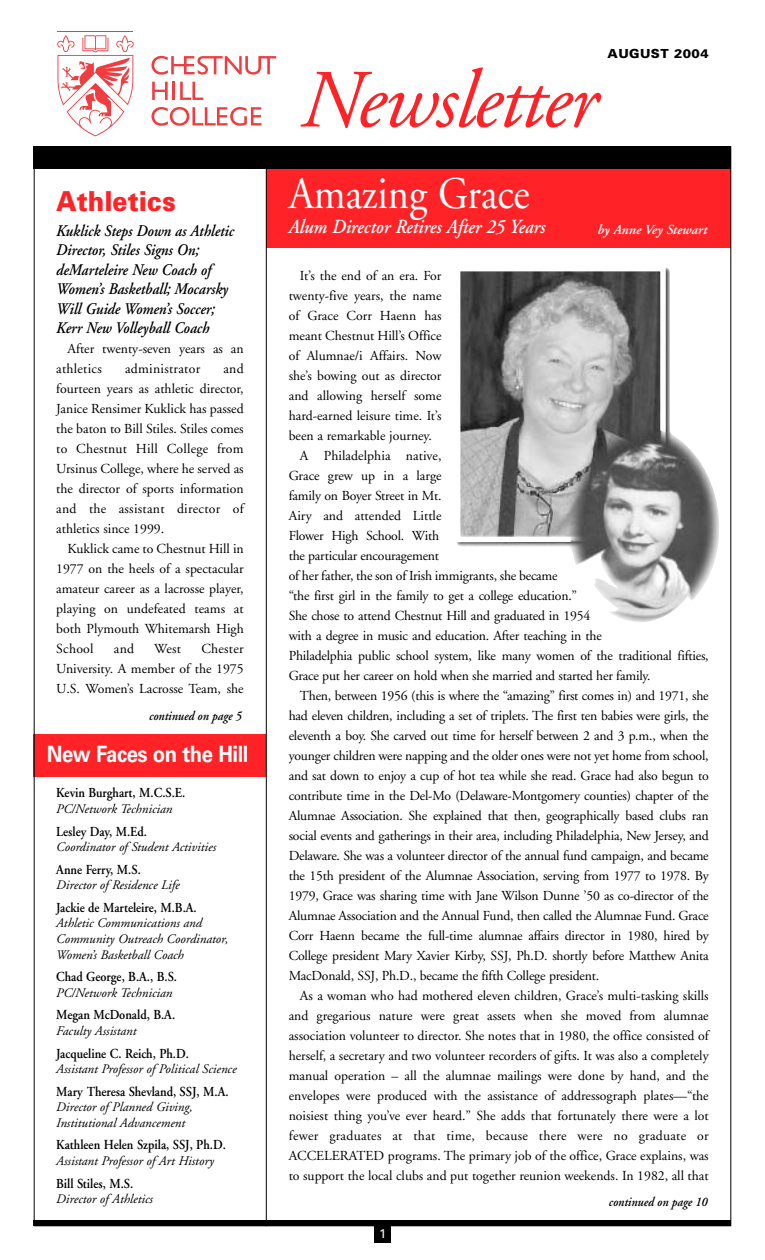
<style>
.page{position:relative;width:765px;height:1260px;background:#fff}
.page>*{position:absolute;margin:0;border:0;box-sizing:border-box;transform-origin:0 0}
.t1{font:italic 82.5px "Adobe Garamond";letter-spacing:-.025em;color:#ff2327}
.t2{font:45px "Adobe Garamond";color:#fff;scale:.9 1}
.t3{font:900 27.5px "Univers";color:#ff2327;scale:.9 1}
.t4{font:700 22.5px "Univers";letter-spacing:-.02em;color:#fff;scale:.9 1}
.t5{font:italic 600 20px "Adobe Garamond";color:#fff;scale:.9 1}
.t6{font:italic 600 16.25px/19.5px "Adobe Garamond";color:#000;scale:.9 1}
.t7{font:13.75px/20px "Adobe Garamond";letter-spacing:-.015em;color:#000;text-align:justify}
.t8{font:600 13.75px "Adobe Garamond";color:#000;scale:.9 1}
.t9{font:13.75px "Adobe Garamond";letter-spacing:.02em;color:#000}
.t10{font:13.75px "Adobe Garamond";letter-spacing:.005em;color:#000}
.t11{font:italic 600 13.75px "Adobe Garamond";color:#fff}
.t12{font:italic 13.12px/15.9px "Adobe Garamond";color:#000}
.t13{font:italic 600 13.12px "Adobe Garamond";color:#000;scale:.9 1}
.t14{font:900 12.5px "Univers";letter-spacing:.035em;color:#000}
.t15{font:12.5px "Univers";color:#fff}
</style>
<div class="page">
<div style="left:266px;top:169px;width:465px;height:79px;background:#ff2327"></div>
<div style="left:34px;top:734px;width:232px;height:43px;background:#ff2327"></div>
<div style="left:34px;top:146px;width:697px;height:23px;background:#000"></div>
<div style="left:374px;top:1226px;width:17px;height:17px;background:#000"></div>
<hr style="left:58px;top:31px;width:75px;height:1px;background:#ef3d42">
<svg style="left:58px;top:35px;width:76px;height:101px"></svg>
<svg style="left:152px;top:82px;width:51px;height:18px"></svg>
<svg style="left:151px;top:107px;width:111px;height:19px"></svg>
<svg style="left:151px;top:56px;width:125px;height:19px"></svg>
<div style="left:34px;top:1221px;width:697px;height:5px;background:#000"></div>
<img style="left:456px;top:268px;width:263px;height:354px">
<hr style="left:266px;top:169px;width:1px;height:1057px;background:#000">
<h3 class="t3" style="left:56px;top:191px;width:134px">Athletics</h3>
<p class="t6" style="left:56px;top:223px;width:199px">Kuklick Steps Down as Athletic<br>Director, Stiles Signs On; deMarteleire New Coach of<br>Women’s Basketball; Mocarsky<br>Will Guide Women’s Soccer;<br>Kerr New Volleyball Coach</p>
<p class="t7" style="left:56px;top:340px;width:189px;text-indent:11px">After twenty-seven years as an athletics</p>
<p class="t7" style="left:56px;top:360px;width:189px;text-indent:167px">and fourteen years as athletic director, Janice Rensimer Kuklick has passed the baton to Bill Stiles. Stiles comes to Chestnut Hill College from Ursinus College, where he served as the director of sports information and the assistant director of athletics since 1999.</p>
<p class="t7" style="left:56px;top:540px;width:189px;text-indent:11px">Kuklick came to Chestnut Hill in 1977 on the heels of a spectacular amateur career as a lacrosse player, playing on undefeated teams at both Plymouth Whitemarsh High School</p>
<p class="t9" style="left:125px;top:364px;width:77px">administrator</p>
<p class="t7" style="left:56px;top:640px;width:189px;text-indent:145px">Chester University. A member of the 1975<br>U.S. Women’s Lacrosse Team, she</p>
<p class="t7" style="left:114px;top:640px;width:22px">and</p>
<p class="t7" style="left:154px;top:640px;width:29px">West</p>
<p class="t13" style="left:149px;top:710px;width:105px">continued on page 5</p>
<h3 class="t4" style="left:47px;top:746px;width:226px">New Faces on the Hill</h3>
<p class="t8" style="left:56px;top:788px;width:145px">Kevin Burghart, M.C.S.E.</p>
<p class="t12" style="left:56px;top:802px;width:118px">PC/Network Technician</p>
<p class="t8" style="left:56px;top:826px;width:102px">Lesley Day, M.Ed.</p>
<p class="t12" style="left:56px;top:841px;width:161px">Coordinator of Student Activities</p>
<p class="t8" style="left:56px;top:864px;width:96px">Anne Ferry, M.S.</p>
<p class="t12" style="left:56px;top:879px;width:125px">Director of Residence Life</p>
<p class="t8" style="left:56px;top:902px;width:158px">Jackie de Marteleire, M.B.A.</p>
<p class="t12" style="left:56px;top:917px;width:174px">Athletic Communications and<br>Community Outreach Coordinator,<br>Women’s Basketball Coach</p>
<p class="t8" style="left:56px;top:972px;width:136px">Chad George, B.A., B.S.</p>
<p class="t12" style="left:56px;top:986px;width:118px">PC/Network Technician</p>
<p class="t8" style="left:56px;top:1010px;width:134px">Megan McDonald, B.A.</p>
<p class="t12" style="left:56px;top:1024px;width:82px">Faculty Assistant</p>
<p class="t8" style="left:56px;top:1048px;width:149px">Jacqueline C. Reich, Ph.D.</p>
<p class="t12" style="left:56px;top:1063px;width:182px">Assistant Professor of Political Science</p>
<p class="t8" style="left:56px;top:1086px;width:193px">Mary Theresa Shevland, SSJ, M.A.</p>
<p class="t12" style="left:56px;top:1101px;width:138px">Director of Planned Giving,<br>Institutional Advancement</p>
<p class="t8" style="left:56px;top:1140px;width:190px">Kathleen Helen Szpila, SSJ, Ph.D.</p>
<p class="t12" style="left:56px;top:1154px;width:159px">Assistant Professor of Art History</p>
<p class="t8" style="left:56px;top:1178px;width:87px">Bill Stiles, M.S.</p>
<p class="t12" style="left:56px;top:1193px;width:98px">Director of Athletics</p>
<p class="t14" style="left:608px;top:49px;width:103px">AUGUST 2004</p>
<h1 class="t1" style="left:300px;top:67px;width:298px">Newsletter</h1>
<h2 class="t2" style="left:289px;top:175px;width:269px">Amazing Grace</h2>
<h3 class="t5" style="left:289px;top:219px;width:287px">Alum Director Retires After 25 Years</h3>
<p class="t11" style="left:598px;top:224px;width:111px">by Anne Vey Stewart</p>
<p class="t7" style="left:300px;top:267px;width:143px">It’s the end of an era. For</p>
<p class="t7" style="left:289px;top:287px;width:154px">twenty-five years, the name</p>
<p class="t7" style="left:289px;top:307px;width:154px">of Grace Corr Haenn has</p>
<p class="t7" style="left:289px;top:327px;width:154px">meant Chestnut Hill’s Office</p>
<p class="t7" style="left:289px;top:347px;width:154px">of Alumnae/i Affairs. Now</p>
<p class="t7" style="left:289px;top:367px;width:154px">she’s bowing out as director</p>
<p class="t7" style="left:289px;top:387px;width:154px">and allowing herself some</p>
<p class="t7" style="left:289px;top:407px;width:154px">hard-earned leisure time. It’s</p>
<p class="t7" style="left:289px;top:427px;width:145px">been a remarkable journey.</p>
<p class="t10" style="left:300px;top:450px;width:143px">A Philadelphia native,</p>
<p class="t7" style="left:289px;top:467px;width:154px">Grace grew up in a large</p>
<p class="t7" style="left:289px;top:487px;width:154px">family on Boyer Street in Mt.</p>
<p class="t10" style="left:289px;top:510px;width:154px">Airy and attended Little</p>
<p class="t7" style="left:289px;top:527px;width:152px">Flower High School. With</p>
<p class="t7" style="left:289px;top:547px;width:152px">the particular encouragement</p>
<p class="t7" style="left:289px;top:567px;width:270px">of her father, the son of Irish immigrants, she became</p>
<p class="t7" style="left:289px;top:587px;width:290px">“the first girl in the family to get a college education.”</p>
<p class="t7" style="left:289px;top:607px;width:303px">She chose to attend Chestnut Hill and graduated in 1954</p>
<p class="t7" style="left:289px;top:627px;width:315px">with a degree in music and education. After teaching in the</p>
<p class="t7" style="left:289px;top:647px;width:421px">Philadelphia public school system, like many women of the traditional fifties,</p>
<p class="t7" style="left:289px;top:667px;width:363px">Grace put her career on hold when she married and started her family.</p>
<p class="t7" style="left:300px;top:687px;width:410px">Then, between 1956 (this is where the “amazing” first comes in) and 1971, she</p>
<p class="t7" style="left:289px;top:707px;width:421px">had eleven children, including a set of triplets. The first ten babies were girls, the</p>
<p class="t7" style="left:289px;top:727px;width:421px">eleventh a boy. She carved out time for herself between 2 and 3 p.m., when the</p>
<p class="t7" style="left:289px;top:747px;width:422px">younger children were napping and the older ones were not yet home from school,</p>
<p class="t7" style="left:289px;top:767px;width:421px">and sat down to enjoy a cup of hot tea while she read. Grace had also begun to</p>
<p class="t7" style="left:289px;top:787px;width:422px">contribute time in the Del-Mo (Delaware-Montgomery counties) chapter of the</p>
<p class="t7" style="left:289px;top:807px;width:422px">Alumnae Association. She explained that then, geographically based clubs ran</p>
<p class="t7" style="left:289px;top:827px;width:421px">social events and gatherings in their area, including Philadelphia, New Jersey, and</p>
<p class="t7" style="left:289px;top:847px;width:422px">Delaware. She was a volunteer director of the annual fund campaign, and became</p>
<p class="t7" style="left:289px;top:867px;width:421px">the 15th president of the Alumnae Association, serving from 1977 to 1978. By</p>
<p class="t7" style="left:289px;top:887px;width:421px">1979, Grace was sharing time with Jane Wilson Dunne ’50 as co-director of the</p>
<p class="t7" style="left:289px;top:907px;width:422px">Alumnae Association and the Annual Fund, then called the Alumnae Fund. Grace</p>
<p class="t7" style="left:289px;top:927px;width:421px">Corr Haenn became the full-time alumnae affairs director in 1980, hired by</p>
<p class="t7" style="left:289px;top:947px;width:422px">College president Mary Xavier Kirby, SSJ, Ph.D. shortly before Matthew Anita</p>
<p class="t7" style="left:289px;top:967px;width:312px">MacDonald, SSJ, Ph.D., became the fifth College president.</p>
<p class="t7" style="left:300px;top:987px;width:410px">As a woman who had mothered eleven children, Grace’s multi-tasking skills</p>
<p class="t7" style="left:289px;top:1007px;width:421px">and gregarious nature were great assets when she moved from alumnae</p>
<p class="t7" style="left:289px;top:1027px;width:421px">association volunteer to director. She notes that in 1980, the office consisted of</p>
<p class="t7" style="left:289px;top:1047px;width:422px">herself, a secretary and two volunteer recorders of gifts. It was also a completely</p>
<p class="t7" style="left:289px;top:1067px;width:421px">manual operation – all the alumnae mailings were done by hand, and the</p>
<p class="t7" style="left:289px;top:1087px;width:422px">envelopes were produced with the assistance of addressograph plates—“the</p>
<p class="t7" style="left:289px;top:1107px;width:421px">noisiest thing you’ve ever heard.” She adds that fortunately there were a lot</p>
<p class="t9" style="left:289px;top:1130px;width:422px">fewer graduates at that time, because there were no graduate or</p>
<p class="t7" style="left:289px;top:1147px;width:422px">ACCELERATED programs. The primary job of the office, Grace explains, was</p>
<p class="t7" style="left:289px;top:1167px;width:421px">to support the local clubs and put together reunion weekends. In 1982, all that</p>
<p class="t15" style="left:379px;top:1229px;width:8px">1</p>
<p class="t13" style="left:609px;top:1196px;width:111px">continued on page 10</p>
</div>
